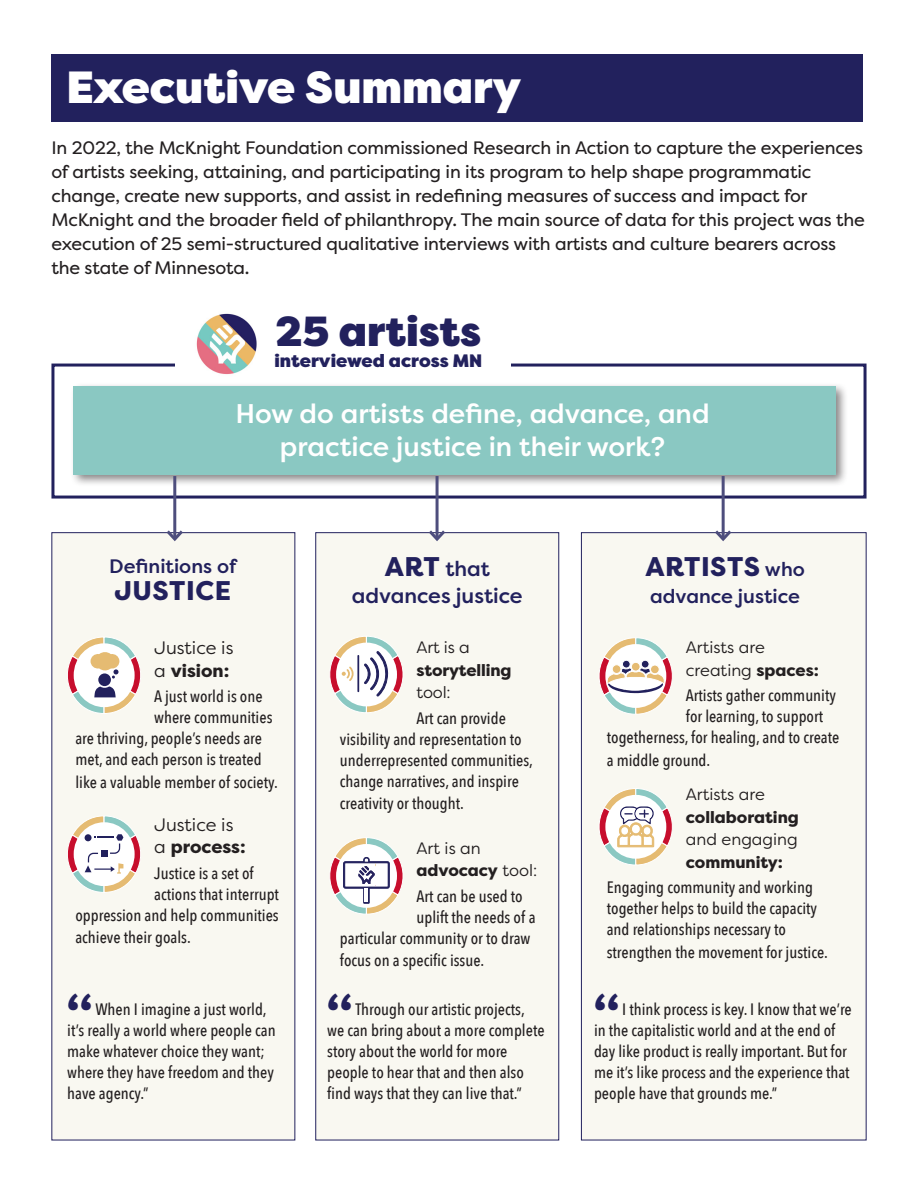
<style>
.page{position:relative;width:918px;height:1188px;background:#fff}
.page>*{position:absolute;margin:0;border:0;box-sizing:border-box;transform-origin:0 0}
.t1{font:900 45px "Filson Pro";color:#fff}
.paragraph{font:900 45px "Filson Pro";color:#22215d}
.t2{font:900 42px "Filson Pro";color:#22215d}
.paragraph-2{font:500 27px/33px "Filson Pro";color:#fff;text-align:center}
.paragraph-3{font:800 27px "Filson Pro";letter-spacing:.02em;color:#22215d}
.paragraph-4{font:500 21px/27px "Filson Pro";color:#22215d;text-align:center}
.paragraph-5{font:500 19.5px "Filson Pro";color:#22215d}
.paragraph-6{font:18px/24px "Filson Pro";letter-spacing:-.01em;color:#231f20}
.paragraph-7{font:18px/22.5px "Filson Pro";color:#231f20}
.t3{font:900 18px "Filson Pro";color:#22215d}
.paragraph-8{font:500 16.5px/21px "Avenir Next Condensed";color:#231f20}
.paragraph-9{font:800 16.5px/22.5px "Filson Pro";color:#231f20;text-align:justify}
.paragraph-10{font:16.5px/22.5px "Filson Pro";color:#231f20}
.s1{font-weight:800}
.s2{font-weight:800;font-size:27px}
.s3{font-weight:400}
.s4{font-weight:500;font-size:19.5px}
.s5{font-family:"Filson Pro";font-weight:400}
</style>
<div class="page">
<div style="left:581px;top:532px;width:286px;height:608px;background:#f9f8f1;border:1px solid #22215d"></div>
<div style="left:70px;top:382px;width:779px;height:105px;background:#231f20;opacity:.55"></div>
<div style="left:73px;top:386px;width:763px;height:88px;background:#8ac8c2"></div>
<div style="left:51px;top:364px;width:816px;height:135px;border:3px solid #22215d"></div>
<div style="left:175px;top:343px;width:336px;height:35px;background:#fff"></div>
<div style="left:315px;top:532px;width:244px;height:608px;background:#f9f8f1;border:1px solid #22215d"></div>
<svg style="left:330px;top:636px;width:73px;height:77px"></svg>
<svg style="left:330px;top:837px;width:73px;height:77px"></svg>
<div style="left:51px;top:532px;width:244px;height:608px;background:#f9f8f1"></div>
<svg style="left:599px;top:638px;width:73px;height:76px"></svg>
<svg style="left:599px;top:788px;width:73px;height:77px"></svg>
<hr style="left:722px;top:476px;width:3px;height:63px;background:#4e4e7d">
<svg style="left:712px;top:527px;width:22px;height:15px"></svg>
<hr style="left:436px;top:476px;width:3px;height:63px;background:#4e4e7d">
<svg style="left:426px;top:527px;width:22px;height:14px"></svg>
<hr style="left:173px;top:476px;width:3px;height:63px;background:#4e4e7d">
<svg style="left:163px;top:527px;width:23px;height:15px"></svg>
<svg style="left:68px;top:816px;width:73px;height:77px"></svg>
<svg style="left:68px;top:637px;width:73px;height:77px"></svg>
<img style="left:196px;top:313px;width:61px;height:62px">
<div style="left:51px;top:54px;width:812px;height:68px;background:#22215d"></div>
<p class="t1" style="left:66px;top:59px;width:456px">Executive Summary</p>
<p class="paragraph-6" style="left:51px;top:136px;width:815px">In 2022, the McKnight Foundation commissioned Research in Action to capture the experiences of artists seeking, attaining, and participating in its program to help shape programmatic change, create new supports, and assist in redefining measures of success and impact for McKnight and the broader field of philanthropy. The main source of data for this project was the execution of 25 semi-structured qualitative interviews with artists and culture bearers across the state of Minnesota.</p>
<p class="t2" style="left:276px;top:305px;width:207px">25 artists</p>
<p class="t3" style="left:274px;top:350px;width:209px">interviewed across MN</p>
<p class="paragraph-2" style="left:236px;top:396px;width:476px">How do artists define, advance, and practice justice in their work?</p>
<p class="paragraph-5" style="left:109px;top:553px;width:129px">Definitions of</p>
<p class="paragraph-3" style="left:114px;top:574px;width:118px">JUSTICE</p>
<p class="paragraph-7" style="left:154px;top:636px;width:81px">Justice is a <span class="s1">vision:</span></p>
<p class="paragraph-8" style="left:154px;top:686px;width:110px">A just world is one</p>
<p class="paragraph-8" style="left:154px;top:707px;width:120px">where communities</p>
<p class="paragraph-8" style="left:75px;top:728px;width:188px">are thriving, people’s needs are</p>
<p class="paragraph-8" style="left:75px;top:749px;width:188px">met, and each person is treated</p>
<p class="paragraph-8" style="left:75px;top:772px;width:204px">like a valuable member of society.</p>
<p class="paragraph-7" style="left:154px;top:813px;width:93px">Justice is a <span class="s1">process:</span></p>
<p class="paragraph-8" style="left:154px;top:862px;width:101px">Justice is a set of</p>
<p class="paragraph-8" style="left:154px;top:883px;width:126px">actions that interrupt</p>
<p class="paragraph-8" style="left:75px;top:904px;width:205px">oppression and help communities</p>
<p class="paragraph-8" style="left:75px;top:927px;width:117px">achieve their goals.</p>
<p class="paragraph" style="left:67px;top:982px;width:27px">“</p>
<p class="paragraph-8" style="left:67px;top:999px;width:210px;text-indent:28px">When I imagine a just world, it’s really a world where people can make whatever choice they want; where they have freedom and they have agency.”</p>
<p class="paragraph-4" style="left:352px;top:554px;width:172px"><span class="s2">ART</span> that advances justice</p>
<p class="paragraph-9" style="left:417px;top:637px;width:96px;text-align:left"><span class="s3">Art is a </span>storytelling <span class="s3">tool:</span></p>
<p class="paragraph-8" style="left:340px;top:707px;width:195px;text-indent:77px">Art can provide visibility and representation to underrepresented communities, change narratives, and inspire</p>
<p class="paragraph-8" style="left:340px;top:793px;width:125px">creativity or thought.</p>
<p class="paragraph-10" style="left:417px;top:836px;width:122px">Art is an <span class="s1">advocacy</span> tool:</p>
<p class="paragraph-8" style="left:417px;top:885px;width:108px">Art can be used to</p>
<p class="paragraph-8" style="left:417px;top:906px;width:120px">uplift the needs of a</p>
<p class="paragraph-8" style="left:340px;top:927px;width:192px">particular community or to draw</p>
<p class="paragraph-8" style="left:340px;top:950px;width:146px">focus on a specific issue.</p>
<p class="paragraph" style="left:327px;top:982px;width:27px">“</p>
<p class="paragraph-8" style="left:327px;top:999px;width:219px;text-indent:28px">Through our artistic projects, we can bring about a more complete story about the world for more people to hear that and then also find ways that they can live that.”</p>
<p class="paragraph-3" style="left:645px;top:549px;width:161px">ARTISTS <span class="s4">who</span></p>
<p class="paragraph-5" style="left:650px;top:582px;width:151px">advance justice</p>
<p class="paragraph-10" style="left:686px;top:636px;width:135px">Artists are creating <span class="s1">spaces:</span></p>
<p class="paragraph-8" style="left:686px;top:685px;width:152px">Artists gather community</p>
<p class="paragraph-8" style="left:686px;top:706px;width:139px">for learning, to support</p>
<p class="paragraph-8" style="left:607px;top:727px;width:234px">togetherness, for healing, and to create</p>
<p class="paragraph-8" style="left:686px;top:743px;width:81px;line-height:34.5px;text-indent:-79px">a middle ground.<br><span class="s5">Artists are</span></p>
<p class="paragraph-9" style="left:686px;top:806px;width:115px">collaborating <span class="s3">and engaging </span>community:</p>
<p class="paragraph-8" style="left:607px;top:877px;width:212px">Engaging community and working together helps to build the capacity and relationships necessary to</p>
<p class="paragraph-8" style="left:607px;top:941px;width:223px">strengthen the movement for justice.</p>
<p class="paragraph" style="left:594px;top:982px;width:27px">“</p>
<p class="paragraph-8" style="left:594px;top:999px;width:259px;text-indent:28px">I think process is key. I know that we’re in the capitalistic world and at the end of day like product is really important. But for me it’s like process and the experience that people have that grounds me.”</p>
</div>
